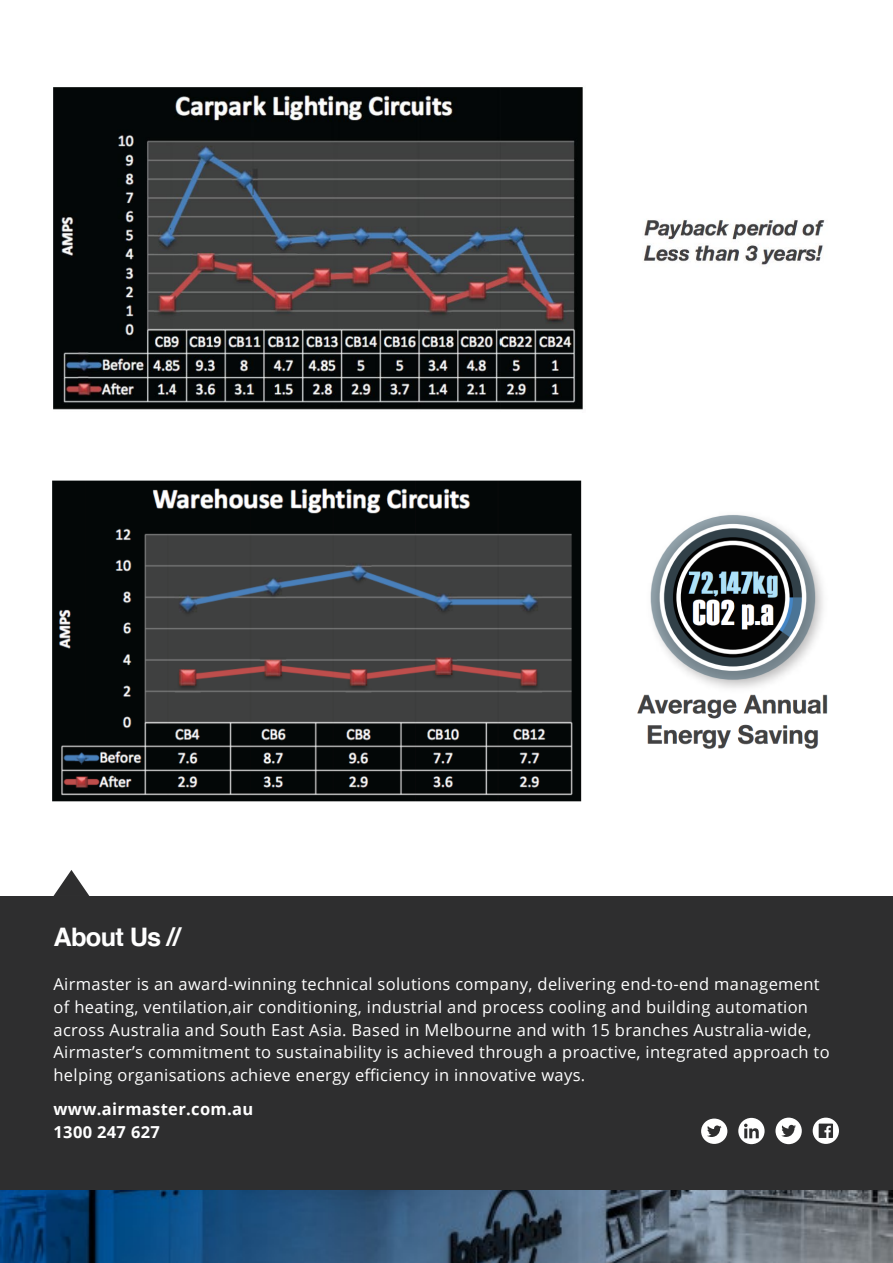
<style>
.page{position:relative;width:893px;height:1263px;background:#fff}
.page>*{position:absolute;margin:0;border:0;box-sizing:border-box;transform-origin:0 0}
.t1{font:700 25.5px "Helvetica";letter-spacing:-.03em;color:#fff}
.t2{font:16.5px/22.5px "Open Sans";letter-spacing:.02em;color:#fff}
.t3{font:700 16.5px/22.5px "Open Sans";letter-spacing:.02em;color:#fff}
</style>
<div class="page">
<div style="left:0;top:896px;width:893px;height:294px;background:#2e2e2f"></div>
<svg style="left:54px;top:870px;width:35px;height:26px"></svg>
<svg style="left:813px;top:1117px;width:26px;height:27px"></svg>
<svg style="left:775px;top:1117px;width:27px;height:27px"></svg>
<svg style="left:738px;top:1118px;width:27px;height:26px"></svg>
<svg style="left:701px;top:1118px;width:26px;height:26px"></svg>
<img style="left:53px;top:87px;width:772px;height:323px">
<img style="left:52px;top:480px;width:776px;height:322px">
<img style="left:0;top:1190px;width:893px;height:73px">
<h1 class="t1" style="left:54px;top:916px;width:128px">About Us //</h1>
<p class="t2" style="left:54px;top:973px;width:778px">Airmaster is an award-winning technical solutions company, delivering end-to-end management of heating, ventilation,air conditioning, industrial and process cooling and building automation across Australia and South East Asia. Based in Melbourne and with 15 branches Australia-wide, Airmaster’s commitment to sustainability is achieved through a proactive, integrated approach to helping organisations achieve energy efficiency in innovative ways.</p>
<p class="t3" style="left:54px;top:1097px;width:201px">www.airmaster.com.au<br>1300 247 627</p>
</div>
